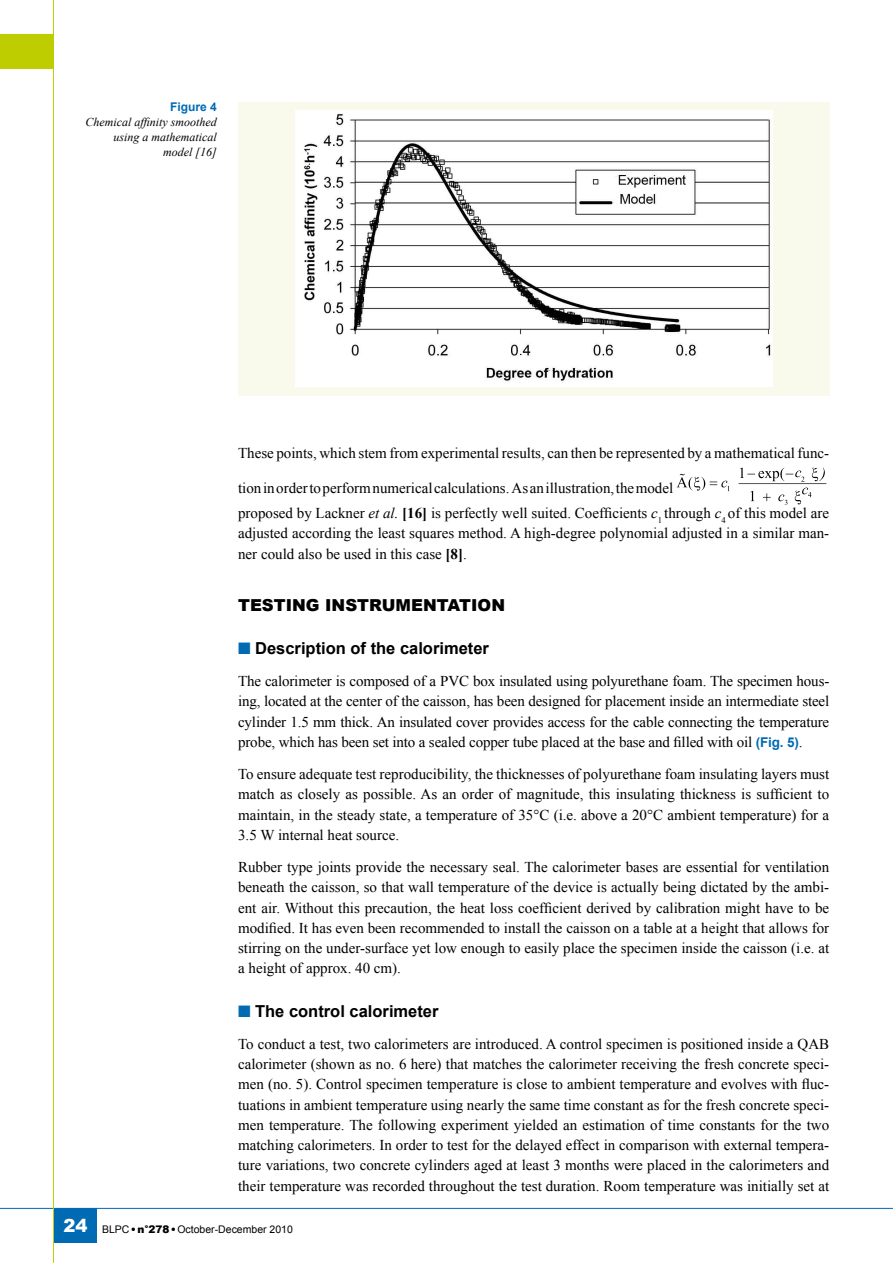
<style>
.page{position:relative;width:893px;height:1263px;background:#fff}
.page>*{position:absolute;margin:0;border:0;box-sizing:border-box;transform-origin:0 0}
.t1{font:700 16.5px "Arial";color:#000}
.t2{font:900 16.5px "Arial";color:#000}
.t3{font:15px/20.2px "Times New Roman";color:#000;text-align:justify}
.t4{font:italic 12px/15px "Times New Roman";color:#000;text-align:right}
.t5{font:700 12px "Arial";color:#006ab2}
.t6{font:10.5px "Arial";color:#000}
.s1{font-style:italic}
.s2{font-weight:700}
.s3{color:#006ab2}
.s4{font-family:"Arial";font-weight:700;font-size:13.5px;color:#006ab2}
.s5{font-weight:900;font-size:18px;color:#fff}
.s6{font-weight:900}
</style>
<div class="page">
<hr style="left:0;top:1208px;width:893px;height:1px;background:#006ab2">
<svg style="left:0;top:0;width:54px;height:1263px"></svg>
<div style="left:54px;top:1208px;width:43px;height:34px;background:#006ab2"></div>
<img style="left:676px;top:467px;width:151px;height:39px">
<div style="left:238px;top:102px;width:591px;height:293px;background:#f9faec"></div>
<img style="left:295px;top:111px;width:477px;height:276px">
<p class="t5" style="left:170px;top:99px;width:48px">Figure 4</p>
<p class="t4" style="left:86px;top:114px;width:133px">Chemical affinity smoothed using a mathematical model [16]</p>
<p class="t3" style="left:238px;top:443px;width:592px">These points, which stem from experimental results, can then be represented by a mathematical func-</p>
<p class="t3" style="left:238px;top:475px;width:593px;line-height:25.5px">tion in order to perform numerical calculations. As an illustration, the model<br>proposed by Lackner <span class="s1">et al.</span> <span class="s2">[16]</span> is perfectly well suited. Coefficients <span class="s1">c</span><sub>1</sub> through <span class="s1">c</span><sub>4</sub> of this model are</p>
<p class="t3" style="left:238px;top:523px;width:593px">adjusted according the least squares method. A high-degree polynomial adjusted in a similar man&shy;ner could also be used in this case <span class="s2">[8]</span>.</p>
<p class="t2" style="left:238px;top:593px;width:268px">TESTI NG I NSTRUMENTATION</p>
<p class="t1" style="left:238px;top:637px;width:252px"><span class="s3">■</span> Description of the calorimeter</p>
<p class="t3" style="left:238px;top:671px;width:593px">The calorimeter is composed of a PVC box insulated using polyurethane foam. The specimen hous&shy;ing, located at the center of the caisson, has been designed for placement inside an intermediate steel cylinder 1.5 mm thick. An insulated cover provides access for the cable connecting the temperature probe, which has been set into a sealed copper tube placed at the base and filled with oil <span class="s4">(Fig. 5)</span>.</p>
<p class="t3" style="left:238px;top:764px;width:593px">To ensure adequate test reproducibility, the thicknesses of polyurethane foam insulating layers must match as closely as possible. As an order of magnitude, this insulating thickness is sufficient to maintain, in the steady state, a temperature of 35°C (i.e. above a 20°C ambient temperature) for a 3.5 W internal heat source.</p>
<p class="t3" style="left:238px;top:857px;width:593px">Rubber type joints provide the necessary seal. The calorimeter bases are essential for ventilation beneath the caisson, so that wall temperature of the device is actually being dictated by the ambi&shy;ent air. Without this precaution, the heat loss coefficient derived by calibration might have to be modified. It has even been recommended to install the caisson on a table at a height that allows for stirring on the under-surface yet low enough to easily place the specimen inside the caisson (i.e. at a height of approx. 40 cm).</p>
<p class="t1" style="left:238px;top:1000px;width:202px"><span class="s3">■</span> The control calorimeter</p>
<p class="t3" style="left:238px;top:1033px;width:593px">To conduct a test, two calorimeters are introduced. A control specimen is positioned inside a QAB calorimeter (shown as no. 6 here) that matches the calorimeter receiving the fresh concrete speci&shy;men (no. 5). Control specimen temperature is close to ambient temperature and evolves with fluc&shy;tuations in ambient temperature using nearly the same time constant as for the fresh concrete speci&shy;men temperature. The following experiment yielded an estimation of time constants for the two matching calorimeters. In order to test for the delayed effect in comparison with external tempera&shy;ture variations, two concrete cylinders aged at least 3 months were placed in the calorimeters and their temperature was recorded throughout the test duration. Room temperature was initially set at</p>
<p class="t6" style="left:63px;top:1222px;width:231px"><span class="s5">24</span> BLPC <span class="s6">• N°278 •</span>october-december 2010</p>
</div>
